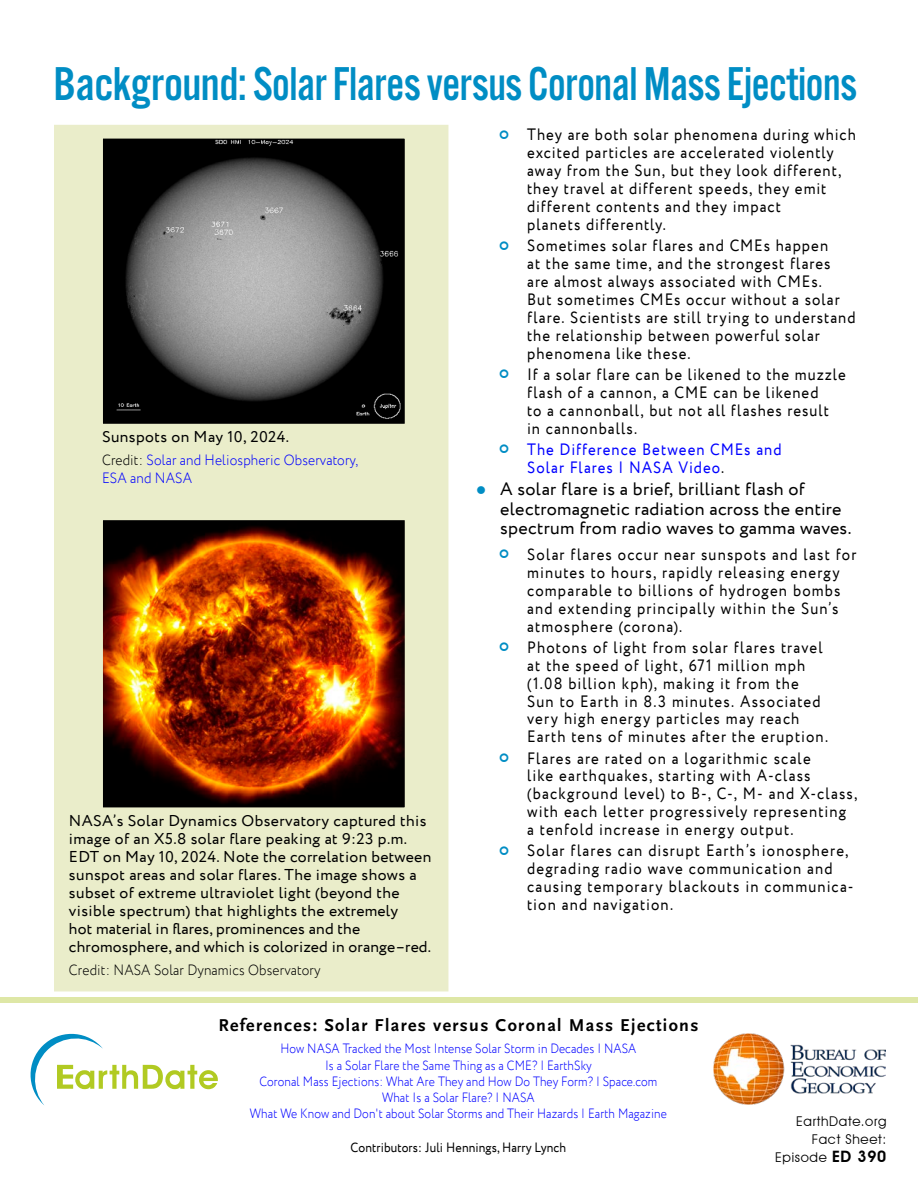
<style>
.page{position:relative;width:918px;height:1188px;background:#fff}
.page>*{position:absolute;margin:0;border:0;box-sizing:border-box;transform-origin:0 0}
.t1{font:49.35px "Alternate Got No 3 D";letter-spacing:-.01em;color:#008dc4}
.t2{font:18px/19.4px "Circe";letter-spacing:.015em;color:#000}
.t3{font:700 18px "Scala Sans Pro";letter-spacing:.075em;color:#000}
.t4{font:16.5px/18px "Circe";letter-spacing:.07em;color:#000;scale:.9 1}
.t5{font:16.5px/18px "Circe";letter-spacing:.07em;color:#00f;scale:.9 1}
.t6{font:15.75px/18px "Circe";letter-spacing:.025em;color:#000}
.t7{font:300 15px/18px "Circe";letter-spacing:.01em;color:#00f;scale:.9 1}
.t8{font:300 15px "Circe";letter-spacing:.01em;color:#000;scale:.9 1}
.t9{font:300 13.5px/16.2px "Circe";letter-spacing:.01em;color:#00f;text-align:center;scale:.87 1}
.t10{font:13.5px "Circe";letter-spacing:.01em;color:#000;scale:.9 1}
.t11{font:13.5px/18px "Avant Garde IT Cby BT";letter-spacing:.05em;color:#000;text-align:right}
.s1{color:#000}
.s2{color:#008dc4}
.s3{font-weight:600;font-size:15.75px}
</style>
<div class="page">
<img style="left:713px;top:1034px;width:173px;height:71px">
<svg style="left:30px;top:1033px;width:188px;height:72px"></svg>
<div style="left:0;top:998px;width:918px;height:5px;background:#dee7a6"></div>
<div style="left:54px;top:124px;width:395px;height:868px;background:#eaedca"></div>
<svg style="left:90px;top:507px;width:328px;height:313px;background:#995022"></svg>
<svg style="left:90px;top:126px;width:328px;height:311px;background:#656560"></svg>
<h1 class="t1" style="left:53px;top:58px;width:805px">Background: Solar Flares versus Coronal Mass Ejections</h1>
<p class="t6" style="left:102px;top:428px;width:189px">Sunspots on May 10, 2024.</p>
<p class="t7" style="left:102px;top:452px;width:286px"><span class="s1">Credit:</span> Solar and Heliospheric Observatory,<br>ESA and NASA</p>
<p class="t6" style="left:69px;top:812px;width:364px">NASA’s Solar Dynamics Observatory captured this image of an X5.8 solar flare peaking at 9:23 p.m.<br>EDT on May 10, 2024. Note the correlation between sunspot areas and solar flares. The image shows a subset of extreme ultraviolet light (beyond the visible spectrum) that highlights the extremely<br>hot material in flares, prominences and the chromosphere, and which is colorized in orange–red.</p>
<p class="t8" style="left:69px;top:960px;width:281px">Credit: NASA Solar Dynamics Observatory</p>
<p class="t4" style="left:527px;top:126px;width:367px">They are both solar phenomena during which excited particles are accelerated violently away from the Sun, but they look different, they travel at different speeds, they emit different contents and they impact<br>planets differently.</p>
<p class="t4" style="left:527px;top:237px;width:366px">Sometimes solar flares and CMEs happen<br>at the same time, and the strongest flares are almost always associated with CMEs.<br>But sometimes CMEs occur without a solar flare. Scientists are still trying to understand the relationship between powerful solar phenomena like these.</p>
<p class="t4" style="left:527px;top:366px;width:356px">If a solar flare can be likened to the muzzle flash of a cannon, a CME can be likened<br>to a cannonball, but not all flashes result in cannonballs.</p>
<p class="t5" style="left:527px;top:441px;width:284px">The Difference Between CMEs and<br>Solar Flares | NASA Video<span class="s1">.</span></p>
<p class="t2" style="left:500px;top:480px;width:353px;text-indent:-24px"><span class="s2">●</span> A solar flare is a brief, brilliant flash of electromagnetic radiation across the entire spectrum from radio waves to gamma waves.</p>
<p class="t4" style="left:527px;top:546px;width:367px">Solar flares occur near sunspots and last for minutes to hours, rapidly releasing energy comparable to billions of hydrogen bombs and extending principally within the Sun’s atmosphere (corona).</p>
<p class="t4" style="left:527px;top:639px;width:336px">Photons of light from solar flares travel at the speed of light, 671 million mph (1.08 billion kph), making it from the Sun to Earth in 8.3 minutes. Associated very high energy particles may reach Earth tens of minutes after the eruption.</p>
<p class="t4" style="left:527px;top:750px;width:369px">Flares are rated on a logarithmic scale<br>like earthquakes, starting with A-class (background level) to B-, C-, M- and X-class, with each letter progressively representing<br>a tenfold increase in energy output.</p>
<p class="t4" style="left:527px;top:842px;width:364px">Solar flares can disrupt Earth’s ionosphere, degrading radio wave communication and causing temporary blackouts in communica&shy;tion and navigation.</p>
<p class="t3" style="left:218px;top:1014px;width:482px">References: Solar Flares versus Coronal Mass Ejections</p>
<p class="t9" style="left:250px;top:1041px;width:481px">How NASA Tracked the Most Intense Solar Storm in Decades | NASA<br>Is a Solar Flare the Same Thing as a CME? | EarthSky<br>Coronal Mass Ejections: What Are They and How Do They Form? | Space.com What Is a Solar Flare? | NASA<br>What We Know and Don't about Solar Storms and Their Hazards | Earth Magazine</p>
<p class="t10" style="left:351px;top:1139px;width:241px">Contributors: Juli Hennings, Harry Lynch</p>
<p class="t11" style="left:775px;top:1113px;width:113px">EarthDate.org<br>Fact Sheet:<br>Episode <span class="s3">ED 390</span></p>
</div>
